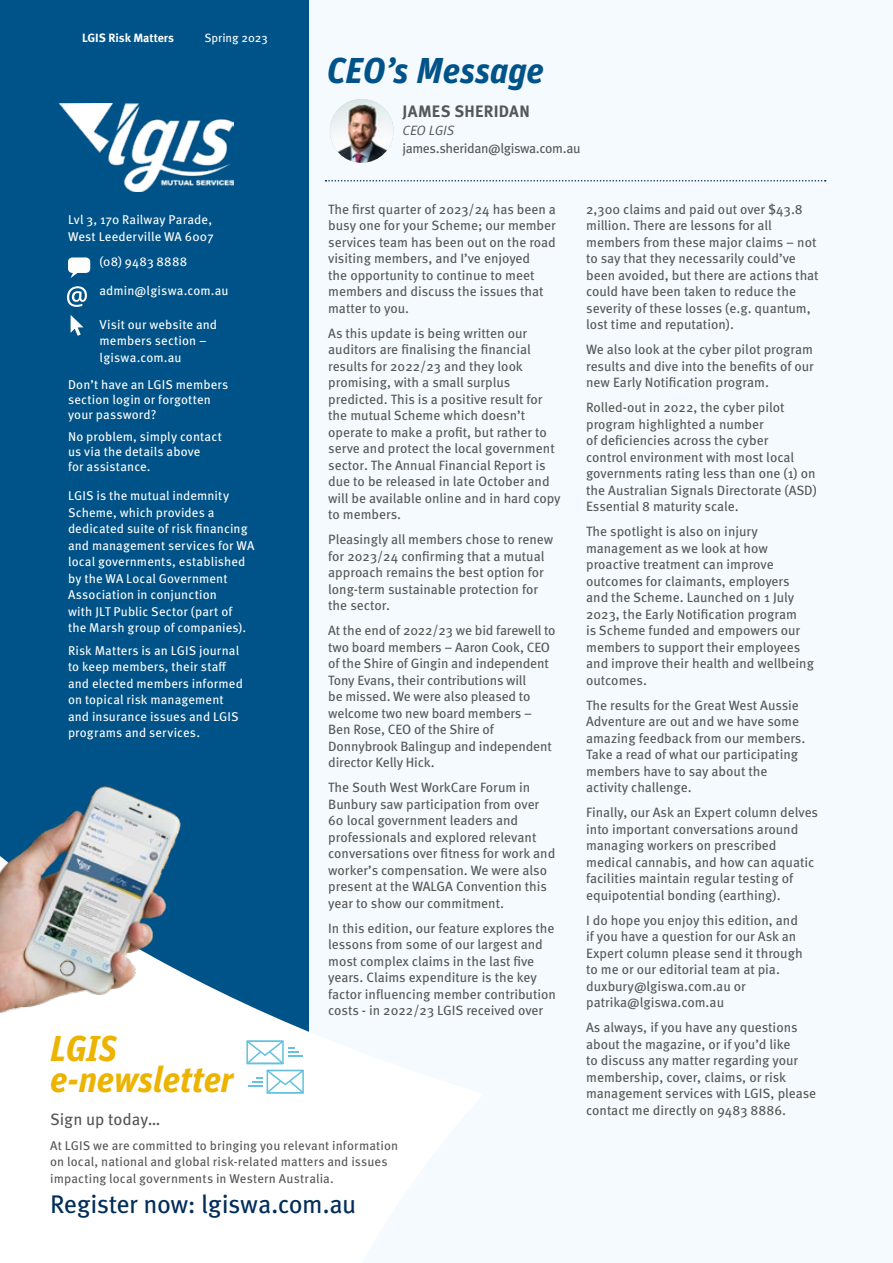
<style>
.page{position:relative;width:893px;height:1263px;background:#f4fafe}
.page>*{position:absolute;margin:0;border:0;box-sizing:border-box;transform-origin:0 0}
.t1{font:italic 700 36px/31.5px "Unit Pro";letter-spacing:-.01em;color:#ecb400}
.t2{font:italic 700 36px "Unit Pro";color:#005388}
.t3{font:25.5px "Meta Pro";letter-spacing:-.015em;color:#002d5a}
.t4{font:700 16.5px "Meta Pro";letter-spacing:.015em;color:#565655}
.t5{font:16.5px "Meta Pro";letter-spacing:-.005em;color:#565655}
.t6{font:13.5px/16.5px "Meta Pro";color:#565655}
.t7{font:13.5px "Meta Pro";letter-spacing:-.025em;color:#565655}
.t8{font:13.5px "Meta Pro Norm Ita";color:#565655}
.t9{font:12.75px/16.5px "Meta Pro";letter-spacing:.01em;color:#fff}
.t10{font:12.75px/16.5px "Meta Pro";letter-spacing:.01em;color:#565655}
.t11{font:700 12px "Meta Pro";letter-spacing:-.005em;color:#fff}
.t12{font:12px "Meta Pro";color:#fff}
</style>
<div class="page">
<div style="left:0;top:0;width:308px;height:1263px;background:#005388"></div>
<svg style="left:0;top:819px;width:482px;height:444px;fill:#fff"></svg>
<svg style="left:246px;top:1040px;width:57px;height:24px"></svg>
<svg style="left:248px;top:1070px;width:56px;height:23px"></svg>
<svg style="left:71px;top:315px;width:12px;height:21px"></svg>
<svg style="left:68px;top:257px;width:22px;height:21px"></svg>
<svg style="left:67px;top:286px;width:20px;height:21px"></svg>
<svg style="left:325px;top:99px;width:502px;height:83px"></svg>
<img style="left:0;top:786px;width:193px;height:246px">
<img style="left:60px;top:103px;width:173px;height:89px">
<p class="t11" style="left:82px;top:28px;width:93px">LGIS Risk Matters</p>
<p class="t12" style="left:204px;top:28px;width:65px">Spring 2023</p>
<h1 class="t2" style="left:327px;top:44px;width:219px">CEO’s Message</h1>
<p class="t4" style="left:402px;top:99px;width:129px">JAMES SHERIDAN</p>
<p class="t8" style="left:402px;top:120px;width:54px">CEO LGIS</p>
<p class="t7" style="left:402px;top:138px;width:180px">james.sheridan@lgiswa.com.au</p>
<p class="t9" style="left:68px;top:211px;width:147px">Lvl 3, 170 Railway Parade,<br>West Leederville WA 6007</p>
<p class="t9" style="left:100px;top:252px;width:89px">(08) 9483 8888</p>
<p class="t9" style="left:100px;top:282px;width:131px">admin@lgiswa.com.au</p>
<p class="t9" style="left:100px;top:315px;width:119px">Visit our website and members section – lgiswa.com.au</p>
<p class="t9" style="left:68px;top:377px;width:162px;line-height:15px">Don’t have an LGIS members section login or forgotten your password?</p>
<p class="t9" style="left:68px;top:428px;width:155px;line-height:15px">No problem, simply contact us via the details above<br>for assistance.</p>
<p class="t9" style="left:68px;top:486px;width:188px">LGIS is the mutual indemnity<br>Scheme, which provides a dedicated suite of risk financing and management services for WA local governments, established by the WA Local Government<br>Association in conjunction<br>with JLT Public Sector (part of<br>the Marsh group of companies).</p>
<p class="t9" style="left:68px;top:641px;width:176px">Risk Matters is an LGIS journal to keep members, their staff and elected members informed on topical risk management and insurance issues and LGIS programs and services.</p>
<h1 class="t1" style="left:50px;top:1030px;width:185px">LGIS e-newsletter</h1>
<p class="t6" style="left:328px;top:200px;width:229px">The first quarter of 2023/24 has been a busy one for your Scheme; our member services team has been out on the road visiting members, and I’ve enjoyed<br>the opportunity to continue to meet members and discuss the issues that matter to you.</p>
<p class="t6" style="left:328px;top:324px;width:234px">As this update is being written our auditors are finalising the financial results for 2022/23 and they look promising, with a small surplus predicted. This is a positive result for the mutual Scheme which doesn’t operate to make a profit, but rather to serve and protect the local government sector. The Annual Financial Report is due to be released in late October and will be available online and in hard copy to members.</p>
<p class="t6" style="left:328px;top:531px;width:227px">Pleasingly all members chose to renew for 2023/24 confirming that a mutual approach remains the best option for long-term sustainable protection for the sector.</p>
<p class="t6" style="left:328px;top:622px;width:229px">At the end of 2022/23 we bid farewell to two board members – Aaron Cook, CEO of the Shire of Gingin and independent Tony Evans, their contributions will<br>be missed. We were also pleased to welcome two new board members – Ben Rose, CEO of the Shire of Donnybrook Balingup and independent director Kelly Hick.</p>
<p class="t6" style="left:328px;top:779px;width:229px">The South West WorkCare Forum in Bunbury saw participation from over 60 local government leaders and professionals and explored relevant conversations over fitness for work and worker’s compensation. We were also present at the WALGA Convention this year to show our commitment.</p>
<p class="t6" style="left:328px;top:919px;width:229px">In this edition, our feature explores the lessons from some of our largest and most complex claims in the last five years. Claims expenditure is the key factor influencing member contribution costs - in 2022/23 LGIS received over</p>
<p class="t5" style="left:50px;top:1106px;width:112px">Sign up today…</p>
<p class="t10" style="left:50px;top:1136px;width:350px">At LGIS we are committed to bringing you relevant information on local, national and global risk-related matters and issues impacting local governments in Western Australia.</p>
<h2 class="t3" style="left:50px;top:1184px;width:308px">Register now: lgiswa.com.au</h2>
<p class="t6" style="left:586px;top:200px;width:234px">2,300 claims and paid out over $43.8 million. There are lessons for all members from these major claims – not to say that they necessarily could’ve been avoided, but there are actions that could have been taken to reduce the severity of these losses (e.g. quantum, lost time and reputation).</p>
<p class="t6" style="left:586px;top:341px;width:229px;text-align:justify">We also look at the cyber pilot program results and dive into the benefits of our new Early Notification program.</p>
<p class="t6" style="left:586px;top:399px;width:232px">Rolled-out in 2022, the cyber pilot program highlighted a number<br>of deficiencies across the cyber<br>control environment with most local governments rating less than one (1) on the Australian Signals Directorate (ASD)<br>Essential 8 maturity scale.</p>
<p class="t6" style="left:586px;top:523px;width:229px">The spotlight is also on injury management as we look at how proactive treatment can improve outcomes for claimants, employers and the Scheme. Launched on 1 July<br>2023, the Early Notification program<br>is Scheme funded and empowers our members to support their employees and improve their health and wellbeing outcomes.</p>
<p class="t6" style="left:586px;top:696px;width:221px">The results for the Great West Aussie<br>Adventure are out and we have some amazing feedback from our members.<br>Take a read of what our participating members have to say about the activity challenge.</p>
<p class="t6" style="left:586px;top:804px;width:233px">Finally, our Ask an Expert column delves into important conversations around managing workers on prescribed medical cannabis, and how can aquatic facilities maintain regular testing of equipotential bonding (earthing).</p>
<p class="t6" style="left:586px;top:911px;width:218px">I do hope you enjoy this edition, and if you have a question for our Ask an<br>Expert column please send it through to me or our editorial team at pia. duxbury@lgiswa.com.au or patrika@lgiswa.com.au</p>
<p class="t6" style="left:586px;top:1018px;width:232px">As always, if you have any questions about the magazine, or if you’d like<br>to discuss any matter regarding your membership, cover, claims, or risk management services with LGIS, please contact me directly on 9483 8886.</p>
</div>
